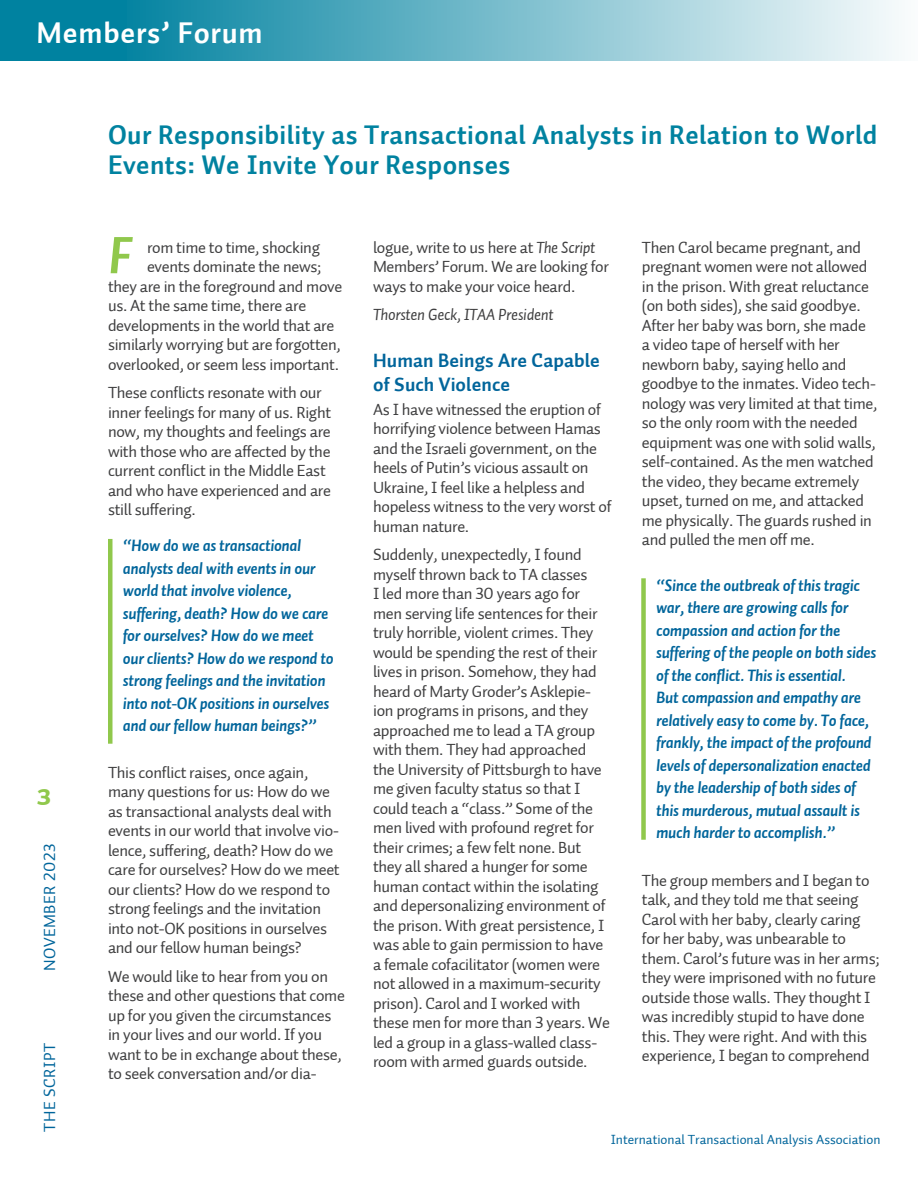
<style>
.page{position:relative;width:918px;height:1188px;background:#fff}
.page>*{position:absolute;margin:0;border:0;box-sizing:border-box;transform-origin:0 0}
.Initial_Cap{font:52.5px "Auto 1 Bold Italic LF";color:#90c84c}
.Section_bar_HD{font:30px "Auto 2 Bold LF";letter-spacing:.025em;color:#fff}
.t1{font:30px "Auto 3 Bold Sm Cp";color:#90c84c}
.HD_2{font:27px/30px "Auto 2 Bold LF";letter-spacing:.015em;color:#0082a0}
.HD_4{font:19.5px/24px "Auto 2 Bold LF";letter-spacing:.005em;color:#00659b}
.basic_body_text{font:16.5px/19.5px "Auto 2 Regular LF";letter-spacing:-.02em;color:#3e3e3f}
.Pullquote{font:16.5px/22.5px "Auto 1 Bold Italic LF";letter-spacing:-.02em;color:#00659b}
.basic_body_text-2{font:16.5px "Auto 1 Italic LF";letter-spacing:-.02em;color:#3e3e3f}
.footer_SCRIPT{font:16.5px "Auto 1 Regular LF";letter-spacing:.03em;color:#00659b}
.t2{font:13.5px "Auto 2 Regular LF";color:#00659b}
.s1{font-family:"Auto 1 Italic LF"}
</style>
<div class="page">
<div style="left:110px;top:0;width:808px;height:60px;background:linear-gradient(to right,#00819f,#fafcfd)"></div>
<div style="left:0;top:0;width:127px;height:60px;background:#0082a0"></div>
<div style="left:641px;top:578px;width:5px;height:262px;background:#90c84c"></div>
<hr style="left:108px;top:539px;width:4px;height:205px;background:#90c84c">
<p class="Section_bar_HD" style="left:37px;top:13px;width:228px">Members’ Forum</p>
<h2 class="t1" style="left:36px;top:777px;width:17px">3</h2>
<p class="footer_SCRIPT" style="left:39px;top:971px;width:129px;rotate:-90deg">NOVEMBER 2023</p>
<p class="footer_SCRIPT" style="left:39px;top:1132px;width:91px;rotate:-90deg">THE SCRIPT</p>
<p class="HD_2" style="left:108px;top:121px;width:771px">Our Responsibility as Transactional Analysts in Relation to World<br>Events: We Invite Your Responses</p>
<p class="Initial_Cap" style="left:108px;top:221px;width:25px">F</p>
<p class="basic_body_text" style="left:147px;top:238px;width:175px">rom time to time, shocking</p>
<p class="basic_body_text" style="left:147px;top:257px;width:176px">events dominate the news;</p>
<p class="basic_body_text" style="left:108px;top:277px;width:236px">they are in the foreground and move</p>
<p class="basic_body_text" style="left:108px;top:296px;width:200px">us. At the same time, there are</p>
<p class="basic_body_text" style="left:108px;top:316px;width:228px">developments in the world that are</p>
<p class="basic_body_text" style="left:108px;top:335px;width:234px">similarly worrying but are forgotten,</p>
<p class="basic_body_text" style="left:108px;top:355px;width:232px">overlooked, or seem less important.</p>
<p class="basic_body_text" style="left:108px;top:383px;width:225px">These conflicts resonate with our inner feelings for many of us. Right now, my thoughts and feelings are with those who are affected by the current conflict in the Middle East and who have experienced and are still suffering.</p>
<p class="Pullquote" style="left:123px;top:534px;width:212px">“How do we as transactional analysts deal with events in our world that involve violence, suffering, death? How do we care for ourselves? How do we meet our clients? How do we respond to strong feelings and the invitation into not-OK positions in ourselves and our fellow human beings?”</p>
<p class="basic_body_text" style="left:108px;top:763px;width:233px">This conflict raises, once again, many questions for us: How do we as transactional analysts deal with events in our world that involve vio&shy;lence, suffering, death? How do we care for ourselves? How do we meet our clients? How do we respond to strong feelings and the invitation into not-OK positions in ourselves and our fellow human beings?</p>
<p class="basic_body_text" style="left:108px;top:967px;width:238px">We would like to hear from you on these and other questions that come up for you given the circumstances in your lives and our world. If you want to be in exchange about these, to seek conversation and/or dia-</p>
<p class="basic_body_text" style="left:373px;top:238px;width:237px">logue, write to us here at <span class="s1">The Script<br></span>Members’ Forum. We are looking for ways to make your voice heard.</p>
<p class="basic_body_text-2" style="left:373px;top:304px;width:182px">Thorsten Geck, ITAA President</p>
<p class="HD_4" style="left:373px;top:349px;width:228px">Human Beings Are Capable of Such Violence</p>
<p class="basic_body_text" style="left:373px;top:400px;width:240px">As I have witnessed the eruption of horrifying violence between Hamas and the Israeli government, on the heels of Putin’s vicious assault on<br>Ukraine, I feel like a helpless and hopeless witness to the very worst of human nature.</p>
<p class="basic_body_text" style="left:373px;top:545px;width:238px">Suddenly, unexpectedly, I found myself thrown back to TA classes<br>I led more than 30 years ago for men serving life sentences for their truly horrible, violent crimes. They would be spending the rest of their lives in prison. Somehow, they had heard of Marty Groder’s Asklepie&shy;ion programs in prisons, and they approached me to lead a TA group with them. They had approached the University of Pittsburgh to have me given faculty status so that I could teach a “class.” Some of the men lived with profound regret for their crimes; a few felt none. But they all shared a hunger for some human contact within the isolating and depersonalizing environment of the prison. With great persistence, I was able to gain permission to have a female cofacilitator (women were not allowed in a maximum-security prison). Carol and I worked with these men for more than 3 years. We led a group in a glass-walled class&shy;room with armed guards outside.</p>
<p class="basic_body_text" style="left:642px;top:238px;width:237px">Then Carol became pregnant, and pregnant women were not allowed in the prison. With great reluctance (on both sides), she said goodbye.<br>After her baby was born, she made a video tape of herself with her newborn baby, saying hello and goodbye to the inmates. Video tech&shy;nology was very limited at that time, so the only room with the needed equipment was one with solid walls, self-contained. As the men watched the video, they became extremely upset, turned on me, and attacked me physically. The guards rushed in and pulled the men off me.</p>
<p class="Pullquote" style="left:656px;top:574px;width:222px">“Since the outbreak of this tragic war, there are growing calls for compassion and action for the suffering of the people on both sides of the conflict. This is essential.<br>But compassion and empathy are relatively easy to come by. To face, frankly, the impact of the profound levels of depersonalization enacted by the leadership of both sides of this murderous, mutual assault is much harder to accomplish.”</p>
<p class="basic_body_text" style="left:642px;top:871px;width:239px">The group members and I began to talk, and they told me that seeing Carol with her baby, clearly caring for her baby, was unbearable to them. Carol’s future was in her arms; they were imprisoned with no future outside those walls. They thought I was incredibly stupid to have done this. They were right. And with this experience, I began to comprehend</p>
<p class="t2" style="left:611px;top:1131px;width:271px">International Transactional Analysis Association</p>
</div>
